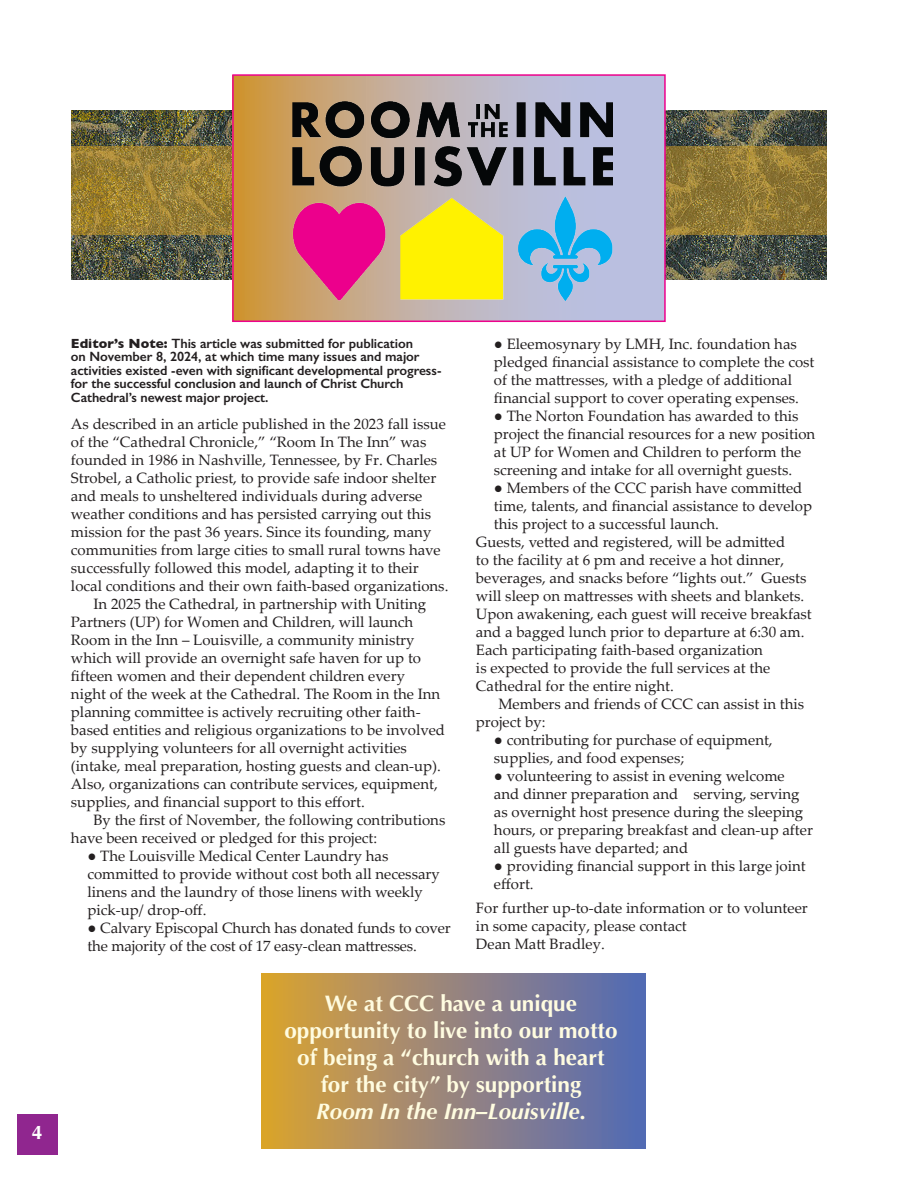
<style>
.page{position:relative;width:918px;height:1188px;background:#fff}
.page>*{position:absolute;margin:0;border:0;box-sizing:border-box;transform-origin:0 0}
.t1{font:700 22.5px/27px "Optima";color:#fffce0;text-align:center}
.t2{font:italic 700 22.5px "Optima";color:#fffce0}
.t3{font:700 19.5px "Optima";color:#fff}
.t4{font:15px/18px "Palatino Linotype";color:#231f20}
.t5{font:600 13.5px/13.5px "Gill Sans";letter-spacing:-.005em;color:#231f20}
.s1{font-weight:700}
.s2{font-style:normal}
</style>
<div class="page">
<div style="left:17px;top:1115px;width:40px;height:40px;background:#90268f"></div>
<img style="left:72px;top:110px;width:755px;height:170px">
<svg style="left:71px;top:146px;width:756px;height:88px;background:#967d35"></svg>
<svg style="left:235px;top:77px;width:428px;height:242px;background:#c2ad99"></svg>
<div style="left:232px;top:74px;width:434px;height:248px;border:2px solid #ed028c"></div>
<img style="left:293px;top:101px;width:319px;height:199px">
<div style="left:262px;top:973px;width:383px;height:176px;background:linear-gradient(to right,#dca236,#5369bc)"></div>
<p class="t3" style="left:32px;top:1121px;width:12px">4</p>
<p class="t4" style="left:494px;top:334px;width:322px">● Eleemosynary by LMH, Inc. foundation has pledged financial assistance to complete the cost of the mattresses, with a pledge of additional financial support to cover operating expenses.</p>
<p class="t4" style="left:494px;top:406px;width:323px">● The Norton Foundation has awarded to this project the financial resources for a new position at UP for Women and Children to perform the screening and intake for all overnight guests.</p>
<p class="t4" style="left:494px;top:478px;width:320px">● Members of the CCC parish have committed time, talents, and financial assistance to develop this project to a successful launch.</p>
<p class="t4" style="left:476px;top:532px;width:337px">Guests, vetted and registered, will be admitted<br>to the facility at 6 pm and receive a hot dinner, beverages, and snacks before “lights out.” Guests will sleep on mattresses with sheets and blankets.<br>Upon awakening, each guest will receive breakfast and a bagged lunch prior to departure at 6:30 am.</p>
<p class="t4" style="left:476px;top:640px;width:296px">Each participating faith-based organization is expected to provide the full services at the<br>Cathedral for the entire night.</p>
<p class="t4" style="left:476px;top:694px;width:330px;text-indent:22px">Members and friends of CCC can assist in this project by:</p>
<p class="t4" style="left:494px;top:730px;width:280px">● contributing for purchase of equipment, supplies, and food expenses;</p>
<p class="t4" style="left:494px;top:766px;width:320px">● volunteering to assist in evening welcome and dinner preparation and serving, serving as overnight host presence during the sleeping hours, or preparing breakfast and clean-up after all guests have departed; and</p>
<p class="t4" style="left:494px;top:856px;width:313px">● providing financial support in this large joint effort.</p>
<p class="t4" style="left:476px;top:898px;width:333px">For further up-to-date information or to volunteer in some capacity, please contact</p>
<p class="t4" style="left:476px;top:934px;width:130px">Dean Matt Bradley.</p>
<p class="t5" style="left:71px;top:336px;width:372px"><span class="s1">Editor’s Note:</span> This article was submitted for publication<br>on November 8, 2024, at which time many issues and major activities existed -even with significant developmental progress&shy;for the successful conclusion and launch of Christ Church Cathedral’s newest major project.</p>
<p class="t4" style="left:71px;top:414px;width:379px">As described in an article published in the 2023 fall issue of the “Cathedral Chronicle,” “Room In The Inn” was founded in 1986 in Nashville, Tennessee, by Fr. Charles Strobel, a Catholic priest, to provide safe indoor shelter and meals to unsheltered individuals during adverse weather conditions and has persisted carrying out this mission for the past 36 years. Since its founding, many communities from large cities to small rural towns have successfully followed this model, adapting it to their local conditions and their own faith-based organizations.</p>
<p class="t4" style="left:71px;top:594px;width:376px;text-indent:22px">In 2025 the Cathedral, in partnership with Uniting Partners (UP) for Women and Children, will launch Room in the Inn – Louisville, a community ministry which will provide an overnight safe haven for up to fifteen women and their dependent children every<br>night of the week at the Cathedral. The Room in the Inn planning committee is actively recruiting other faith&shy;based entities and religious organizations to be involved by supplying volunteers for all overnight activities (intake, meal preparation, hosting guests and clean-up).<br>Also, organizations can contribute services, equipment, supplies, and financial support to this effort.</p>
<p class="t4" style="left:71px;top:810px;width:376px;text-indent:22px">By the first of November, the following contributions have been received or pledged for this project:</p>
<p class="t4" style="left:87px;top:846px;width:354px">● The Louisville Medical Center Laundry has committed to provide without cost both all necessary linens and the laundry of those linens with weekly pick-up/ drop-off.</p>
<p class="t4" style="left:87px;top:918px;width:365px">● Calvary Episcopal Church has donated funds to cover the majority of the cost of 17 easy-clean mattresses.</p>
<p class="t1" style="left:284px;top:990px;width:335px">We at CCC have a unique opportunity to live into our motto of being a “church with a heart for the city” by supporting</p>
<p class="t2" style="left:316px;top:1098px;width:271px">Room In the Inn–Louisville<span class="s2">.</span></p>
</div>
